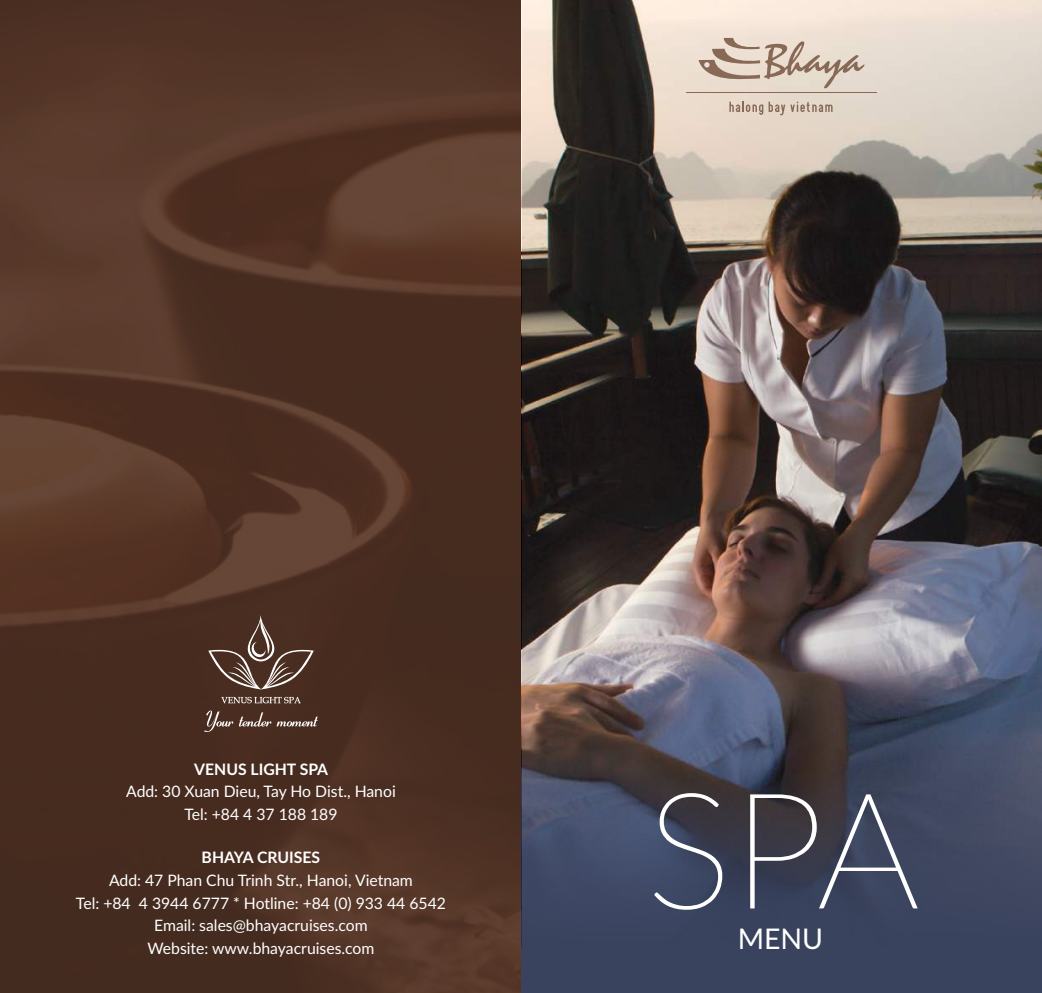
<style>
.page{position:relative;width:1042px;height:993px;background:#fff}
.page>*{position:absolute;margin:0;border:0;box-sizing:border-box;transform-origin:0 0}
.t1{font:100 162.05px "Lato";color:#fff}
.t2{font:28.53px "Lato";color:#fff}
.t3{font:15.75px/22.8px "Lato";color:#fff;text-align:center}
.t4{font:700 15.75px "Lato";color:#fff}
</style>
<div class="page">
<img style="left:0;top:0;width:1042px;height:992px">
<svg style="left:521px;top:769px;width:521px;height:177px;background:#3d435a"></svg>
<svg style="left:204px;top:615px;width:114px;height:116px;background:#5d4439"></svg>
<svg style="left:698px;top:38px;width:166px;height:50px;background:#d3c3b4"></svg>
<svg style="left:729px;top:102px;width:103px;height:13px"></svg>
<hr style="left:686px;top:92px;width:190px;height:1px;background:#886956">
<div style="left:521px;top:946px;width:521px;height:46px;background:#3a435e"></div>
<p class="t4" style="left:194px;top:757px;width:135px">VENUS LIGHT SPA</p>
<p class="t3" style="left:126px;top:779px;width:271px">Add: 30 Xuan Dieu, Tay Ho Dist., Hanoi<br>Tel: +84 4 37 188 189</p>
<h1 class="t1" style="left:646px;top:739px;width:276px">SPA</h1>
<h2 class="t2" style="left:738px;top:918px;width:87px">MENU</h2>
<p class="t4" style="left:202px;top:845px;width:120px">BHAYA CRUISES</p>
<p class="t3" style="left:76px;top:867px;width:371px">Add: 47 Phan Chu Trinh Str., Hanoi, Vietnam<br>Tel: +84 4 3944 6777 * Hotline: +84 (0) 933 44 6542<br>Email: sales@bhayacruises.com<br>Website: www.bhayacruises.com</p>
</div>
